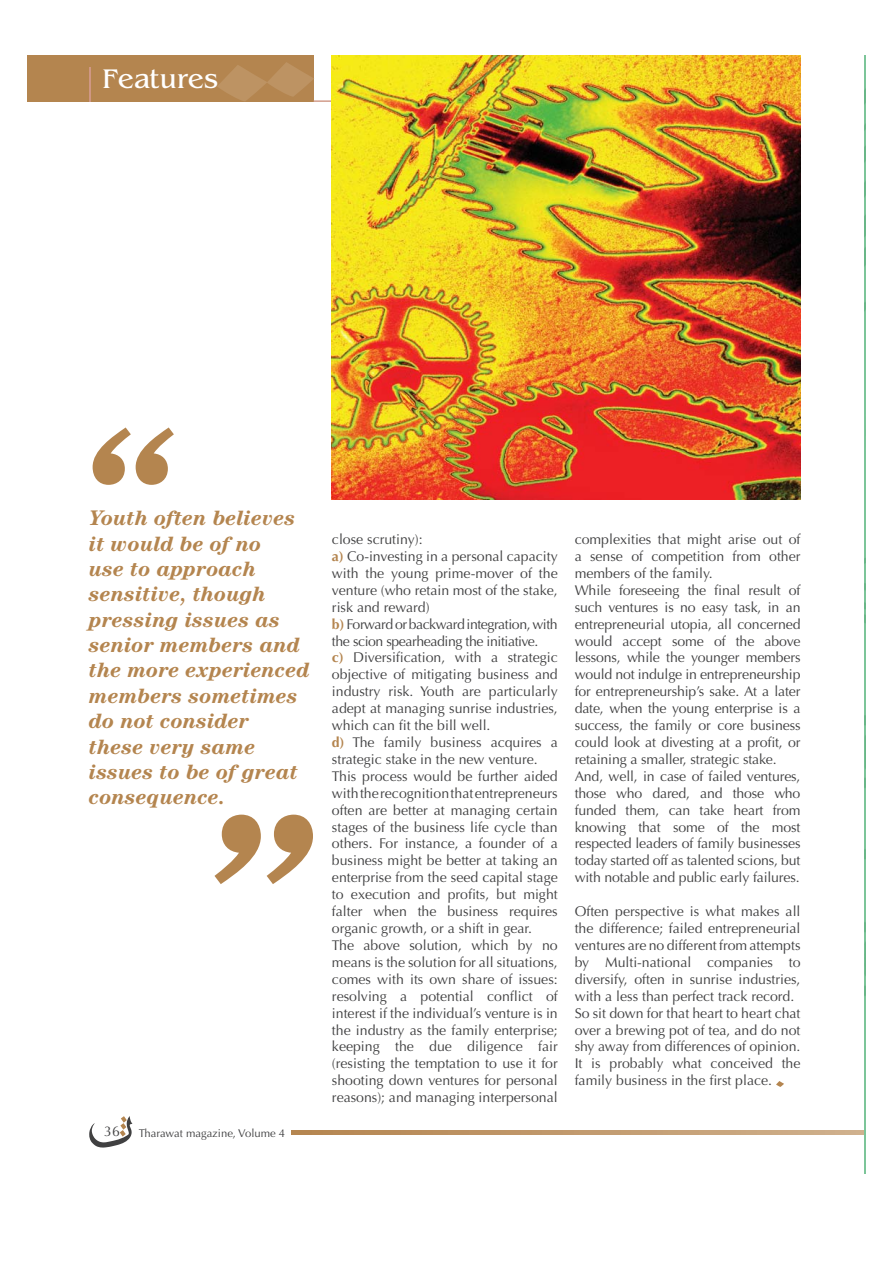
<style>
.page{position:relative;width:893px;height:1263px;background:#fff}
.page>*{position:absolute;margin:0;border:0;box-sizing:border-box;transform-origin:0 0}
.t1{font:28.2px "Benguiat";color:#fff}
.t2{font:italic 700 21.15px/25.3px "Century";color:#b4854f}
.t3{font:14.1px/17px "Optima";color:#404041}
.t4{font:11.25px "Optima";color:#404041}
.s1{font-weight:700;color:#b4854f}
</style>
<div class="page">
<svg style="left:89px;top:1116px;width:43px;height:32px"></svg>
<svg style="left:291px;top:1131px;width:573px;height:4px;background:#c19a6e"></svg>
<div style="left:27px;top:55px;width:287px;height:46px;background:#b4854f"></div>
<hr style="left:89px;top:67px;width:1px;height:34px;background:#cf9784">
<hr style="left:313px;top:100px;width:479px;height:2px;background:#cf9784">
<svg style="left:217px;top:62px;width:97px;height:39px"></svg>
<svg style="left:776px;top:1081px;width:8px;height:6px"></svg>
<svg style="left:214px;top:815px;width:99px;height:69px"></svg>
<svg style="left:93px;top:427px;width:81px;height:58px"></svg>
<img style="left:332px;top:55px;width:468px;height:444px">
<img style="left:864px;top:55px;width:2px;height:1118px">
<h1 class="t1" style="left:102px;top:64px;width:118px">Features</h1>
<h2 class="t2" style="left:89px;top:505px;width:222px">Youth often believes it would be of no<br>use to approach sensitive, though pressing issues as senior members and the more experienced members sometimes do not consider<br>these very same issues to be of great consequence.</h2>
<p class="t3" style="left:104px;top:1123px;width:17px">36</p>
<p class="t4" style="left:139px;top:1127px;width:148px">Tharawat magazine, Volume 4</p>
<p class="t3" style="left:332px;top:531px;width:227px">close scrutiny):<br><span class="s1">a)</span> Co-investing in a personal capacity with the young prime-mover of the venture (who retain most of the stake, risk and reward)<br><span class="s1">b)</span> Forward or backward integration, with the scion spearheading the initiative.<br><span class="s1">c)</span> Diversification, with a strategic objective of mitigating business and industry risk. Youth are particularly adept at managing sunrise industries, which can fit the bill well.<br><span class="s1">d)</span> The family business acquires a strategic stake in the new venture.<br>This process would be further aided with the recognition that entrepreneurs often are better at managing certain stages of the business life cycle than others. For instance, a founder of a business might be better at taking an enterprise from the seed capital stage to execution and profits, but might falter when the business requires organic growth, or a shift in gear.<br>The above solution, which by no means is the solution for all situations, comes with its own share of issues: resolving a potential conflict of interest if the individual’s venture is in the industry as the family enterprise; keeping the due diligence fair (resisting the temptation to use it for shooting down ventures for personal reasons); and managing interpersonal</p>
<p class="t3" style="left:575px;top:531px;width:227px">complexities that might arise out of a sense of competition from other members of the family.<br>While foreseeing the final result of such ventures is no easy task, in an entrepreneurial utopia, all concerned would accept some of the above lessons, while the younger members would not indulge in entrepreneurship for entrepreneurship’s sake. At a later date, when the young enterprise is a success, the family or core business could look at divesting at a profit, or retaining a smaller, strategic stake.<br>And, well, in case of failed ventures, those who dared, and those who funded them, can take heart from knowing that some of the most respected leaders of family businesses today started off as talented scions, but with notable and public early failures.</p>
<p class="t3" style="left:575px;top:903px;width:227px">Often perspective is what makes all the difference; failed entrepreneurial ventures are no different from attempts by Multi-national companies to diversify, often in sunrise industries, with a less than perfect track record.<br>So sit down for that heart to heart chat over a brewing pot of tea, and do not shy away from differences of opinion.<br>It is probably what conceived the family business in the first place.</p>
</div>
